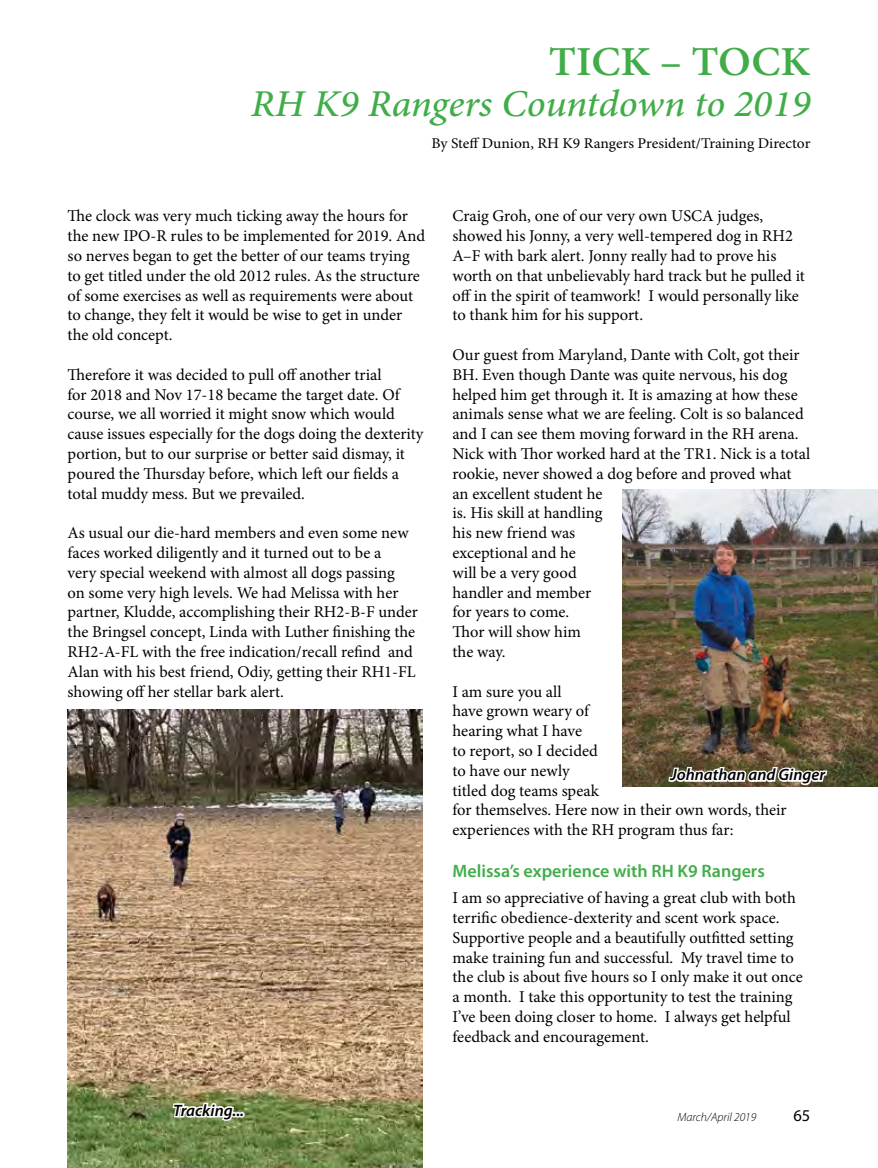
<style>
.page{position:relative;width:878px;height:1168px;background:#fff}
.page>*{position:absolute;margin:0;border:0;box-sizing:border-box;transform-origin:0 0}
.t1{font:600 41.25px "Minion Pro";color:#41ad49;scale:1.05 1}
.t2{font:italic 500 37.95px "Minion Pro";color:#41ad49;scale:1.05 1}
.t3{font:600 18px "Myriad Pro";color:#41ad49}
.t4{font:16.5px/19.8px "Minion Pro";color:#000}
.t5{font:italic 600 16.5px "Myriad Pro";color:#000}
.t6{font:16.5px "Myriad Pro";color:#000}
.t7{font:14.85px "Minion Pro";color:#000;scale:1.05 1}
.t8{font:italic 300 12px "Myriad Pro";color:#000}
</style>
<div class="page">
<img style="left:68px;top:709px;width:354px;height:459px">
<img style="left:622px;top:489px;width:256px;height:297px">
<svg style="left:171px;top:1101px;width:74px;height:21px"></svg>
<svg style="left:666px;top:765px;width:163px;height:22px"></svg>
<h1 class="t1" style="left:549px;top:33px;width:250px">TICK – TOCK</h1>
<h2 class="t2" style="left:251px;top:78px;width:534px">RH K9 Rangers Countdown to 2019</h2>
<p class="t7" style="left:431px;top:134px;width:362px">By Steff Dunion, RH K9 Rangers President/Training Director</p>
<p class="t4" style="left:68px;top:206px;width:359px">The clock was very much ticking away the hours for the new IPO-R rules to be implemented for 2019. And so nerves began to get the better of our teams trying to get titled under the old 2012 rules. As the structure of some exercises as well as requirements were about to change, they felt it would be wise to get in under the old concept.</p>
<p class="t4" style="left:68px;top:365px;width:357px">Therefore it was decided to pull off another trial<br>for 2018 and Nov 17-18 became the target date. Of course, we all worried it might snow which would cause issues especially for the dogs doing the dexterity portion, but to our surprise or better said dismay, it poured the Thursday before, which left our fields a total muddy mess. But we prevailed.</p>
<p class="t4" style="left:68px;top:523px;width:352px">As usual our die-hard members and even some new faces worked diligently and it turned out to be a<br>very special weekend with almost all dogs passing<br>on some very high levels. We had Melissa with her partner, Kludde, accomplishing their RH2-B-F under the Bringsel concept, Linda with Luther finishing the RH2-A-FL with the free indication/recall refind and Alan with his best friend, Odiy, getting their RH1-FL showing off her stellar bark alert.</p>
<p class="t5" style="left:173px;top:1100px;width:72px">Tracking...</p>
<p class="t4" style="left:452px;top:206px;width:354px">Craig Groh, one of our very own USCA judges, showed his Jonny, a very well-tempered dog in RH2<br>A–F with bark alert. Jonny really had to prove his worth on that unbelievably hard track but he pulled it off in the spirit of teamwork! I would personally like to thank him for his support.</p>
<p class="t4" style="left:452px;top:345px;width:359px">Our guest from Maryland, Dante with Colt, got their<br>BH. Even though Dante was quite nervous, his dog helped him get through it. It is amazing at how these animals sense what we are feeling. Colt is so balanced and I can see them moving forward in the RH arena.<br>Nick with Thor worked hard at the TR1. Nick is a total rookie, never showed a dog before and proved what an excellent student he<br>is. His skill at handling<br>his new friend was<br>exceptional and he<br>will be a very good<br>handler and member<br>for years to come.<br>Thor will show him<br>the way.</p>
<p class="t4" style="left:452px;top:681px;width:336px">I am sure you all<br>have grown weary of<br>hearing what I have<br>to report, so I decided<br>to have our newly<br>titled dog teams speak<br>for themselves. Here now in their own words, their experiences with the RH program thus far:</p>
<p class="t3" style="left:452px;top:859px;width:314px">Melissa’s experience with RH K9 Rangers</p>
<p class="t4" style="left:452px;top:888px;width:351px">I am so appreciative of having a great club with both terrific obedience-dexterity and scent work space.<br>Supportive people and a beautifully outfitted setting make training fun and successful. My travel time to the club is about five hours so I only make it out once a month. I take this opportunity to test the training I’ve been doing closer to home. I always get helpful feedback and encouragement.</p>
<p class="t5" style="left:670px;top:764px;width:156px">Johnathan and Ginger</p>
<p class="t8" style="left:677px;top:1109px;width:80px">March/April 2019</p>
<p class="t6" style="left:793px;top:1105px;width:18px">65</p>
</div>
